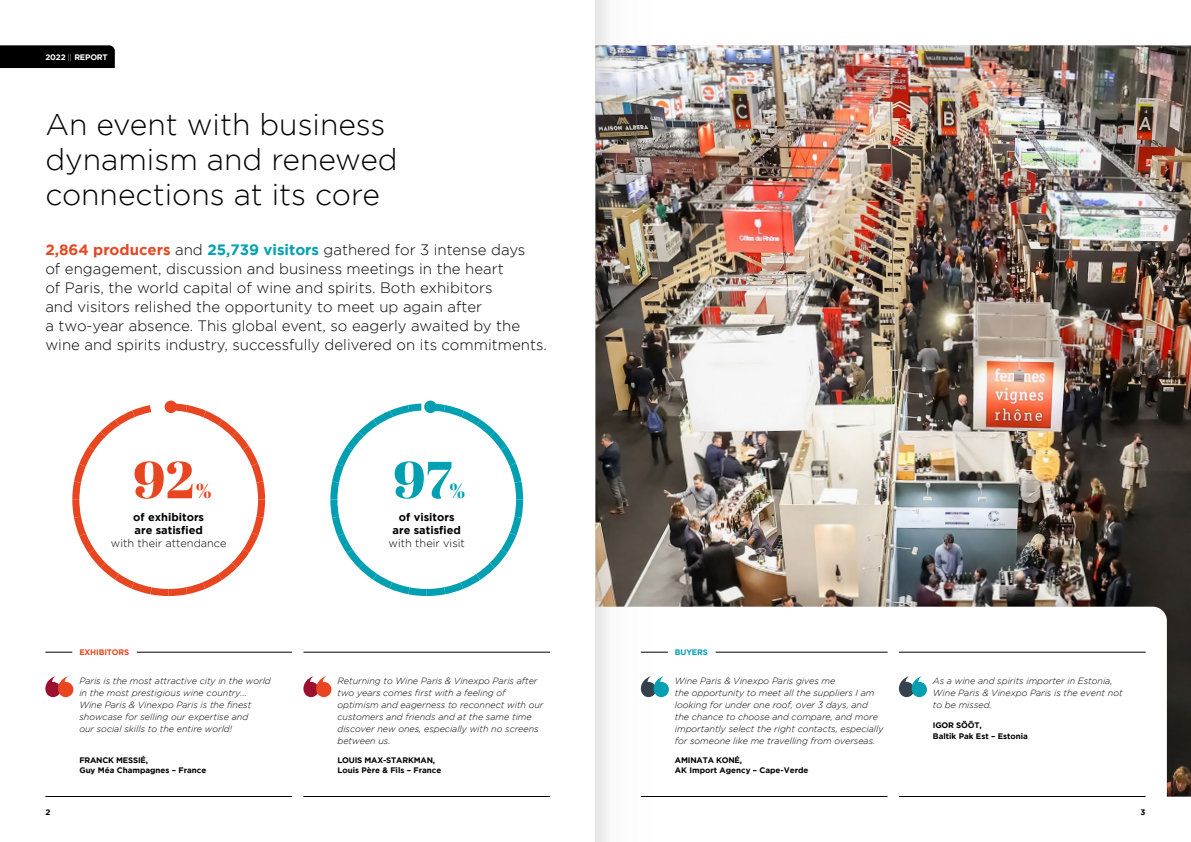
<style>
.page{position:relative;width:1191px;height:842px;background:#fff}
.page>*{position:absolute;margin:0;border:0;box-sizing:border-box;transform-origin:0 0}
.t1{font:52px "Abril Fatface";color:#e84620}
.t2{font:52px "Abril Fatface";color:#00a0b2}
.t3{font:300 30px/35px "Gotham";color:#000}
.t4{font:20.4px "Abril Fatface";color:#e84620}
.t5{font:20.4px "Abril Fatface";color:#00a0b2}
.t6{font:300 15px/19px "Gotham";color:#000}
.t7{font:700 11px/13px "Gotham";color:#000}
.t8{font:300 11px "Gotham";color:#000}
.t9{font:italic 300 9px/12px "Gotham";color:#000}
.t10{font:700 8px/10.5px "Gotham";color:#000}
.t11{font:700 8px "Gotham";letter-spacing:-.02em;color:#fff}
.t12{font:700 8px "Gotham";letter-spacing:-.02em;color:#e84620}
.t13{font:700 8px "Gotham";letter-spacing:-.02em;color:#00a0b2}
.s1{font-weight:300}
.s2{font-weight:700;color:#e84620}
.s3{font-weight:700;color:#00a0b2}
</style>
<div class="page">
<img style="left:992px;top:45px;width:199px;height:752px">
<svg style="left:992px;top:607px;width:174px;height:190px"></svg>
<div style="left:0;top:45px;width:115px;height:23px;background:#000"></div>
<svg style="left:45px;top:676px;width:28px;height:21px"></svg>
<svg style="left:303px;top:676px;width:28px;height:21px"></svg>
<hr style="left:137px;top:652px;width:155px;height:1px;background:#000">
<hr style="left:45px;top:796px;width:247px;height:1px;background:#000">
<svg style="left:45px;top:652px;width:27px;height:1px"></svg>
<svg style="left:72px;top:403px;width:193px;height:193px"></svg>
<div style="left:79px;top:410px;width:179px;height:179px;background:#fff;border-radius:50%"></div>
<div style="left:165px;top:401px;width:12px;height:12px;background:#e84620;border-radius:50%"></div>
<svg style="left:330px;top:403px;width:193px;height:193px"></svg>
<div style="left:337px;top:410px;width:179px;height:179px;background:#fff;border-radius:50%"></div>
<div style="left:424px;top:401px;width:13px;height:12px;background:#00a0b2;border-radius:50%"></div>
<hr style="left:303px;top:652px;width:247px;height:1px;background:#000">
<hr style="left:303px;top:796px;width:247px;height:1px;background:#000">
<hr style="left:899px;top:652px;width:246px;height:1px;background:#000">
<hr style="left:899px;top:796px;width:246px;height:1px;background:#000">
<img style="left:595px;top:0;width:397px;height:842px">
<p class="t11" style="left:45px;top:52px;width:64px">2022 <span class="s1">||</span> REPORT</p>
<h2 class="t3" style="left:45px;top:107px;width:354px">An event with business dynamism and renewed connections at its core</h2>
<p class="t6" style="left:45px;top:240px;width:503px"><span class="s2">2,864 producers</span> and <span class="s3">25,739 visitors</span> gathered for 3 intense days<br>of engagement, discussion and business meetings in the heart<br>of Paris, the world capital of wine and spirits. Both exhibitors<br>and visitors relished the opportunity to meet up again after<br>a two-year absence. This global event, so eagerly awaited by the wine and spirits industry, successfully delivered on its commitments.</p>
<h1 class="t1" style="left:133px;top:443px;width:62px">92</h1>
<h3 class="t4" style="left:196px;top:477px;width:17px">%</h3>
<h1 class="t2" style="left:393px;top:443px;width:60px">97</h1>
<h3 class="t5" style="left:449px;top:477px;width:17px">%</h3>
<p class="t7" style="left:133px;top:510px;width:72px">of exhibitors are satisfied</p>
<p class="t8" style="left:111px;top:537px;width:117px">with their attendance</p>
<p class="t7" style="left:392px;top:510px;width:70px;text-align:center">of visitors are satisfied</p>
<p class="t8" style="left:388px;top:537px;width:78px">with their visit</p>
<p class="t12" style="left:79px;top:648px;width:51px">EXHIBITORS</p>
<p class="t13" style="left:675px;top:648px;width:35px">BUYERS</p>
<p class="t9" style="left:79px;top:675px;width:193px">Paris is the most attractive city in the world in the most prestigious wine country...<br>Wine Paris &amp; Vinexpo Paris is the finest showcase for selling our expertise and<br>our social skills to the entire world!</p>
<p class="t10" style="left:79px;top:754px;width:128px">FRANCK MESSIÉ,<br>Guy Méa Champagnes – France</p>
<p class="t9" style="left:337px;top:675px;width:208px">Returning to Wine Paris &amp; Vinexpo Paris after two years comes first with a feeling of optimism and eagerness to reconnect with our customers and friends and at the same time discover new ones, especially with no screens between us.</p>
<p class="t10" style="left:337px;top:754px;width:105px">LOUIS MAX-STARKMAN,<br>Louis Père &amp; Fils – France</p>
<p class="t9" style="left:675px;top:675px;width:210px">Wine Paris &amp; Vinexpo Paris gives me<br>the opportunity to meet all the suppliers I am looking for under one roof, over 3 days, and the chance to choose and compare, and more importantly select the right contacts, especially for someone like me travelling from overseas.</p>
<p class="t10" style="left:675px;top:754px;width:135px">AMINATA KONÉ,<br>AK Import Agency – Cape-Verde</p>
<p class="t9" style="left:933px;top:675px;width:191px">As a wine and spirits importer in Estonia,<br>Wine Paris &amp; Vinexpo Paris is the event not to be missed.</p>
<p class="t10" style="left:933px;top:720px;width:96px">IGOR SÖÖT,<br>Baltik Pak Est – Estonia</p>
<p class="t10" style="left:45px;top:807px;width:6px">2</p>
<p class="t10" style="left:1140px;top:807px;width:6px">3</p>
</div>
